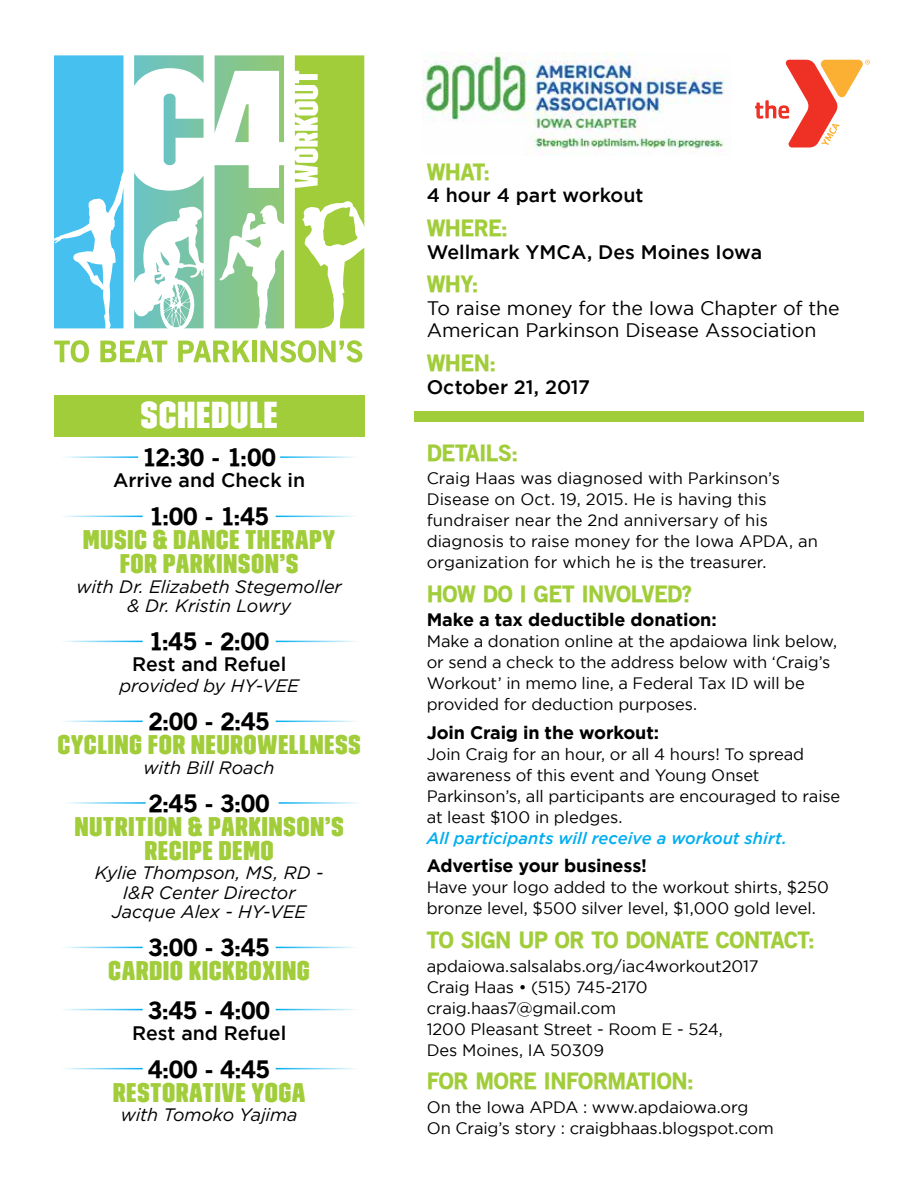
<style>
.page{position:relative;width:918px;height:1188px;background:#fff}
.page>*{position:absolute;margin:0;border:0;box-sizing:border-box;transform-origin:0 0}
.t1{font:37.5px "Trim Poster Condensed";letter-spacing:.035em;color:#fff}
.t2{font:27px/24px "Trim Poster Condensed";letter-spacing:.04em;color:#a1cd3a;text-align:center}
.t3{font:900 24px "Old Sans";letter-spacing:-.02em;color:#000}
.t4{font:900 22.5px "Old Sans";letter-spacing:-.02em;color:#a1cd3a}
.t5{font:500 19.5px "Gotham";color:#000}
.t6{font:19.5px/22.5px "Gotham";letter-spacing:-.005em;color:#000}
.t7{font:italic 18px/19.5px "Gotham";letter-spacing:-.005em;color:#000;text-align:center}
.t8{font:700 18px "Gotham";letter-spacing:-.01em;color:#000}
.t9{font:16.5px/21px "Gotham";letter-spacing:-.005em;color:#000}
.t10{font:italic 500 16.5px "Gotham";letter-spacing:.005em;color:#00aeef}
</style>
<div class="page">
<div style="left:415px;top:411px;width:449px;height:11px;background:#a1cd3a"></div>
<div style="left:54px;top:395px;width:310px;height:41px;background:#a1cd3a"></div>
<svg style="left:54px;top:340px;width:35px;height:23px"></svg>
<svg style="left:100px;top:341px;width:67px;height:21px"></svg>
<svg style="left:178px;top:341px;width:72px;height:21px"></svg>
<hr style="left:253px;top:341px;width:4px;height:21px;background:#a1cd3a">
<svg style="left:260px;top:340px;width:102px;height:23px"></svg>
<svg style="left:54px;top:55px;width:69px;height:273px;background:#5dc8f1"></svg>
<svg style="left:134px;top:55px;width:70px;height:31px"></svg>
<svg style="left:164px;top:94px;width:40px;height:71px"></svg>
<svg style="left:215px;top:55px;width:69px;height:87px"></svg>
<svg style="left:215px;top:165px;width:69px;height:163px"></svg>
<svg style="left:295px;top:55px;width:69px;height:273px"></svg>
<svg style="left:134px;top:173px;width:70px;height:156px"></svg>
<hr style="left:61px;top:456px;width:77px;height:2px;background:#00aeef">
<hr style="left:280px;top:456px;width:78px;height:2px;background:#00aeef">
<hr style="left:61px;top:516px;width:82px;height:1px;background:#00aeef">
<hr style="left:276px;top:516px;width:82px;height:1px;background:#00aeef">
<hr style="left:61px;top:641px;width:82px;height:1px;background:#00aeef">
<hr style="left:276px;top:641px;width:82px;height:1px;background:#00aeef">
<hr style="left:61px;top:721px;width:82px;height:1px;background:#00aeef">
<hr style="left:276px;top:721px;width:82px;height:1px;background:#00aeef">
<hr style="left:64px;top:802px;width:82px;height:2px;background:#00aeef">
<hr style="left:279px;top:802px;width:82px;height:2px;background:#00aeef">
<hr style="left:61px;top:947px;width:82px;height:1px;background:#00aeef">
<hr style="left:276px;top:947px;width:82px;height:1px;background:#00aeef">
<hr style="left:61px;top:1009px;width:82px;height:1px;background:#00aeef">
<hr style="left:276px;top:1009px;width:82px;height:1px;background:#00aeef">
<hr style="left:61px;top:1068px;width:82px;height:1px;background:#00aeef">
<hr style="left:276px;top:1068px;width:82px;height:1px;background:#00aeef">
<svg style="left:755px;top:60px;width:115px;height:88px"></svg>
<img style="left:422px;top:52px;width:304px;height:103px">
<h1 class="t1" style="left:141px;top:393px;width:138px">SCHEDULE</h1>
<h3 class="t3" style="left:142px;top:442px;width:135px">12:30 - 1:00</h3>
<p class="t5" style="left:113px;top:469px;width:193px">Arrive and Check in</p>
<h3 class="t3" style="left:149px;top:502px;width:122px">1:00 - 1:45</h3>
<h2 class="t2" style="left:83px;top:528px;width:253px">MUSIC &amp; DANCE THERAPY<br>FOR PARKINSON’S</h2>
<p class="t7" style="left:76px;top:577px;width:267px">with Dr. Elizabeth Stegemoller &amp; Dr. Kristin Lowry</p>
<h3 class="t3" style="left:149px;top:627px;width:122px">1:45 - 2:00</h3>
<p class="t5" style="left:132px;top:653px;width:156px">Rest and Refuel</p>
<p class="t7" style="left:119px;top:676px;width:181px">provided by HY-VEE</p>
<h3 class="t3" style="left:148px;top:707px;width:123px">2:00 - 2:45</h3>
<h2 class="t2" style="left:58px;top:733px;width:304px">CYCLING FOR NEUROWELLNESS</h2>
<p class="t7" style="left:144px;top:758px;width:133px">with Bill Roach</p>
<h3 class="t3" style="left:148px;top:788px;width:123px">2:45 - 3:00</h3>
<h2 class="t2" style="left:75px;top:815px;width:270px">NUTRITION &amp; PARKINSON’S<br>RECIPE DEMO</h2>
<p class="t7" style="left:95px;top:863px;width:230px">Kylie Thompson, MS, RD -<br>I&amp;R Center Director<br>Jacque Alex - HY-VEE</p>
<h3 class="t3" style="left:148px;top:933px;width:123px">3:00 - 3:45</h3>
<h2 class="t2" style="left:109px;top:959px;width:203px">CARDIO KICKBOXING</h2>
<h3 class="t3" style="left:148px;top:995px;width:123px">3:45 - 4:00</h3>
<p class="t5" style="left:132px;top:1022px;width:156px">Rest and Refuel</p>
<h3 class="t3" style="left:148px;top:1054px;width:124px">4:00 - 4:45</h3>
<h2 class="t2" style="left:113px;top:1080px;width:194px">RESTORATIVE YOGA</h2>
<p class="t7" style="left:121px;top:1105px;width:178px">with Tomoko Yajima</p>
<h3 class="t4" style="left:427px;top:158px;width:65px">WHAT:</h3>
<p class="t5" style="left:427px;top:184px;width:218px">4 hour 4 part workout</p>
<h3 class="t4" style="left:427px;top:214px;width:83px">WHERE:</h3>
<p class="t5" style="left:427px;top:241px;width:337px">Wellmark YMCA, Des Moines Iowa</p>
<h3 class="t4" style="left:427px;top:270px;width:53px">WHY:</h3>
<p class="t6" style="left:427px;top:296px;width:415px">To raise money for the Iowa Chapter of the<br>American Parkinson Disease Association</p>
<h3 class="t4" style="left:427px;top:349px;width:71px">WHEN:</h3>
<p class="t5" style="left:427px;top:376px;width:165px">October 21, 2017</p>
<h3 class="t4" style="left:427px;top:438px;width:93px">DETAILS:</h3>
<p class="t9" style="left:427px;top:468px;width:393px">Craig Haas was diagnosed with Parkinson’s Disease on Oct. 19, 2015. He is having this fundraiser near the 2nd anniversary of his diagnosis to raise money for the Iowa APDA, an organization for which he is the treasurer.</p>
<h3 class="t4" style="left:427px;top:580px;width:267px">HOW DO I GET INVOLVED?</h3>
<p class="t8" style="left:427px;top:610px;width:292px">Make a tax deductible donation:</p>
<p class="t9" style="left:427px;top:631px;width:412px">Make a donation online at the apdaiowa link below, or send a check to the address below with ‘Craig’s Workout’ in memo line, a Federal Tax ID will be provided for deduction purposes.</p>
<p class="t8" style="left:427px;top:722px;width:234px">Join Craig in the workout:</p>
<p class="t9" style="left:427px;top:743px;width:415px">Join Craig for an hour, or all 4 hours! To spread awareness of this event and Young Onset Parkinson’s, all participants are encouraged to raise at least $100 in pledges.</p>
<p class="t10" style="left:427px;top:829px;width:362px">All participants will receive a workout shirt.</p>
<p class="t8" style="left:427px;top:855px;width:222px">Advertise your business!</p>
<p class="t9" style="left:427px;top:877px;width:404px">Have your logo added to the workout shirts, $250 bronze level, $500 silver level, $1,000 gold level.</p>
<h3 class="t4" style="left:427px;top:926px;width:390px">TO SIGN UP OR TO DONATE CONTACT:</h3>
<p class="t9" style="left:427px;top:955px;width:333px">apdaiowa.salsalabs.org/iac4workout2017<br>Craig Haas • (515) 745-2170 craig.haas7@gmail.com<br>1200 Pleasant Street - Room E - 524,<br>Des Moines, IA 50309</p>
<h3 class="t4" style="left:427px;top:1067px;width:269px">FOR MORE INFORMATION:</h3>
<p class="t9" style="left:427px;top:1096px;width:349px">On the Iowa APDA : www.apdaiowa.org<br>On Craig’s story : craigbhaas.blogspot.com</p>
</div>
